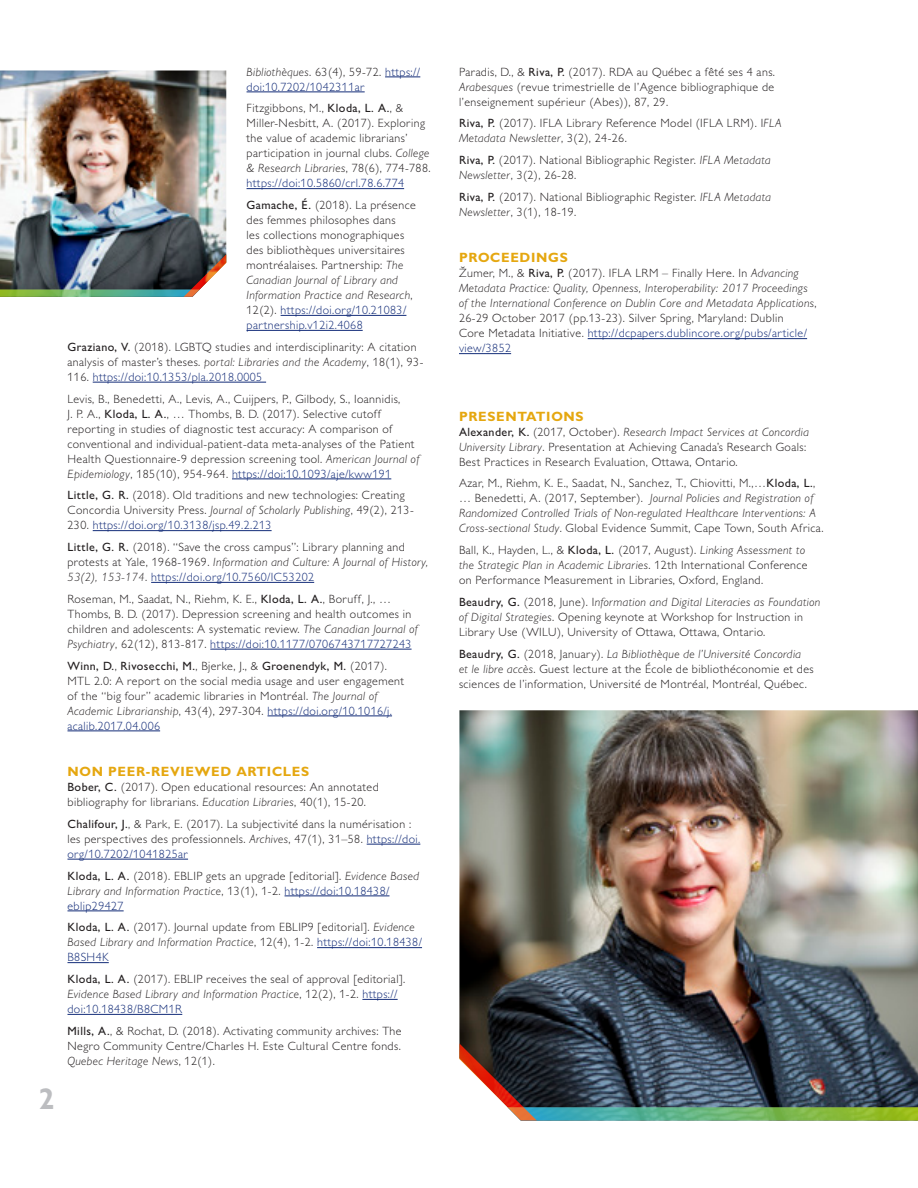
<style>
.page{position:relative;width:918px;height:1188px;background:#fff}
.page>*{position:absolute;margin:0;border:0;box-sizing:border-box;transform-origin:0 0}
.t1{font:700 condensed 30px "Gill Sans MT Pro";color:#bcbdc0}
.Second_header{font:700 13.5px "Gill Sans MT Pro";letter-spacing:.05em;color:#e5a710}
.Body{font:300 12px/15px "Gill Sans MT Pro";letter-spacing:.035em;color:#231f20}
.Body-2{font:italic 300 12px/15px "Gill Sans MT Pro";letter-spacing:.035em;color:#231f20}
.Body-3{font:300 12px/15px "Gill Sans MT Pro";letter-spacing:.035em;color:#142d79}
.s1{font-style:italic;color:#231f20}
.s2{color:#231f20}
.s3{font-weight:500}
.s4{font-style:italic}
.s5{color:#142d79}
.s6{font-style:normal}
.s7{font-weight:500;font-style:normal}
.s8{font-style:normal;color:#142d79}
</style>
<div class="page">
<hr style="left:385px;top:77px;width:35px;height:1px;background:#142d79">
<hr style="left:247px;top:92px;width:118px;height:1px;background:#142d79">
<hr style="left:247px;top:188px;width:157px;height:1px;background:#142d79">
<hr style="left:281px;top:315px;width:125px;height:1px;background:#142d79">
<hr style="left:247px;top:330px;width:116px;height:1px;background:#142d79">
<hr style="left:93px;top:382px;width:173px;height:1px;background:#142d79">
<hr style="left:232px;top:479px;width:159px;height:1px;background:#142d79">
<hr style="left:93px;top:530px;width:179px;height:1px;background:#142d79">
<hr style="left:151px;top:582px;width:163px;height:1px;background:#142d79">
<hr style="left:210px;top:649px;width:202px;height:1px;background:#142d79">
<hr style="left:267px;top:716px;width:125px;height:1px;background:#142d79">
<hr style="left:68px;top:731px;width:92px;height:1px;background:#142d79">
<hr style="left:367px;top:844px;width:53px;height:1px;background:#142d79">
<hr style="left:68px;top:859px;width:120px;height:1px;background:#142d79">
<hr style="left:285px;top:896px;width:104px;height:1px;background:#142d79">
<hr style="left:68px;top:911px;width:56px;height:1px;background:#142d79">
<hr style="left:317px;top:947px;width:105px;height:1px;background:#142d79">
<hr style="left:68px;top:962px;width:41px;height:1px;background:#142d79">
<hr style="left:362px;top:999px;width:36px;height:1px;background:#142d79">
<hr style="left:68px;top:1014px;width:114px;height:1px;background:#142d79">
<hr style="left:588px;top:338px;width:219px;height:1px;background:#142d79">
<hr style="left:459px;top:353px;width:52px;height:1px;background:#142d79">
<img style="left:0;top:70px;width:226px;height:184px">
<img style="left:0;top:254px;width:226px;height:43px">
<img style="left:459px;top:710px;width:459px;height:333px">
<img style="left:459px;top:1043px;width:459px;height:77px">
<h1 class="t1" style="left:39px;top:1081px;width:17px">2</h1>
<p class="Body-3" style="left:247px;top:64px;width:175px"><span class="s1">Bibliothèques</span><span class="s2">. 63(4), 59-72.</span> https:// doi:10.7202/1042311ar</p>
<p class="Body" style="left:247px;top:101px;width:186px">Fitzgibbons, M., <span class="s3">Kloda, L. A.</span>, &amp; Miller-Nesbitt, A. (2017). Exploring the value of academic librarians’ participation in journal clubs. <span class="s4">College &amp; Research Libraries</span>, 78(6), 774-788. <span class="s5">https://doi:10.5860/crl.78.6.774</span></p>
<p class="Body" style="left:247px;top:197px;width:171px"><span class="s3">Gamache, É.</span> (2018). La présence des femmes philosophes dans<br>les collections monographiques des bibliothèques universitaires montréalaises. Partnership: <span class="s4">The<br>Canadian Journal of Library and<br>Information Practice and Research</span>,<br>12(2). <span class="s5">https://doi.org/10.21083/ partnership.v12i2.4068</span></p>
<p class="Body" style="left:68px;top:339px;width:357px"><span class="s3">Graziano, V.</span> (2018). LGBTQ studies and interdisciplinarity: A citation analysis of master’s theses. <span class="s4">portal: Libraries and the Academy</span>, 18(1), 93-<br>116. <span class="s5">https://doi:10.1353/pla.2018.0005</span></p>
<p class="Body" style="left:68px;top:391px;width:353px">Levis, B., Benedetti, A., Levis, A., Cuijpers, P., Gilbody, S., Ioannidis,<br>J. P. A., <span class="s3">Kloda, L. A.</span>, … Thombs, B. D. (2017). Selective cutoff reporting in studies of diagnostic test accuracy: A comparison of conventional and individual-patient-data meta-analyses of the Patient Health Questionnaire-9 depression screening tool. <span class="s4">American Journal of Epidemiology</span>, 185(10), 954-964. <span class="s5">https://doi:10.1093/aje/kww191</span></p>
<p class="Body" style="left:68px;top:488px;width:348px"><span class="s3">Little, G. R.</span> (2018). Old traditions and new technologies: Creating<br>Concordia University Press. <span class="s4">Journal of Scholarly Publishing</span>, 49(2), 213-<br>230. <span class="s5">https://doi.org/10.3138/jsp.49.2.213</span></p>
<p class="Body" style="left:68px;top:539px;width:362px"><span class="s3">Little, G. R.</span> (2018). “Save the cross campus”: Library planning and protests at Yale, 1968-1969. <span class="s4">Information and Culture: A Journal of History,<br>53(2), 153-174</span>. <span class="s5">https://doi.org/10.7560/IC53202</span></p>
<p class="Body" style="left:68px;top:591px;width:352px">Roseman, M., Saadat, N., Riehm, K. E., <span class="s3">Kloda, L. A.</span>, Boruff, J., … Thombs, B. D. (2017). Depression screening and health outcomes in children and adolescents: A systematic review. <span class="s4">The Canadian Journal of Psychiatry</span>, 62(12), 813-817. <span class="s5">https://doi:10.1177/0706743717727243</span></p>
<p class="Body" style="left:68px;top:658px;width:338px"><span class="s3">Winn, D.</span>, <span class="s3">Rivosecchi, M.</span>, Bjerke, J., &amp; <span class="s3">Groenendyk, M.</span> (2017).<br>MTL 2.0: A report on the social media usage and user engagement of the “big four” academic libraries in Montréal. <span class="s4">The Journal of Academic Librarianship</span>, 43(4), 297-304. <span class="s5">https://doi.org/10.1016/j. acalib.2017.04.006</span></p>
<p class="Second_header" style="left:68px;top:763px;width:243px">NON PEER-REVIEWED ARTICLES</p>
<p class="Body" style="left:68px;top:779px;width:313px"><span class="s3">Bober, C.</span> (2017). Open educational resources: An annotated bibliography for librarians. <span class="s4">Education Libraries</span>, 40(1), 15-20.</p>
<p class="Body" style="left:68px;top:816px;width:354px"><span class="s3">Chalifour, J.</span>, &amp; Park, E. (2017). La subjectivité dans la numérisation : les perspectives des professionnels. <span class="s4">Archives</span>, 47(1), 31–58. <span class="s5">https://doi. org/10.7202/1041825ar</span></p>
<p class="Body" style="left:68px;top:868px;width:353px"><span class="s3">Kloda, L. A.</span> (2018). EBLIP gets an upgrade [editorial]. <span class="s4">Evidence Based<br>Library and Information Practice</span>, 13(1), 1-2. <span class="s5">https://doi:10.18438/ eblip29427</span></p>
<p class="Body" style="left:68px;top:920px;width:356px"><span class="s3">Kloda, L. A.</span> (2017). Journal update from EBLIP9 [editorial]. <span class="s4">Evidence<br>Based Library and Information Practice</span>, 12(4), 1-2. <span class="s5">https://doi:10.18438/<br>B8SH4K</span></p>
<p class="Body" style="left:68px;top:971px;width:339px"><span class="s3">Kloda, L. A.</span> (2017). EBLIP receives the seal of approval [editorial].<br><span class="s4">Evidence Based Library and Information Practice</span>, 12(2), 1-2. <span class="s5">https:// doi:10.18438/B8CM1R</span></p>
<p class="Body" style="left:68px;top:1023px;width:336px;text-align:justify"><span class="s3">Mills, A.</span>, &amp; Rochat, D. (2018). Activating community archives: The Negro Community Centre/Charles H. Este Cultural Centre fonds.<br><span class="s4">Quebec Heritage News</span>, 12(1).</p>
<p class="Body" style="left:459px;top:64px;width:318px;text-align:justify">Paradis, D., &amp; <span class="s3">Riva, P.</span> (2017). RDA au Québec a fêté ses 4 ans.<br><span class="s4">Arabesques</span> (revue trimestrielle de l’Agence bibliographique de l’enseignement supérieur (Abes)), 87, 29.</p>
<p class="Body" style="left:459px;top:116px;width:324px"><span class="s3">Riva, P.</span> (2017). IFLA Library Reference Model (IFLA LRM). I<span class="s4">FLA<br>Metadata Newsletter</span>, 3(2), 24-26.</p>
<p class="Body" style="left:459px;top:152px;width:313px"><span class="s3">Riva, P.</span> (2017). National Bibliographic Register. <span class="s4">IFLA Metadata<br>Newsletter</span>, 3(2), 26-28.</p>
<p class="Body" style="left:459px;top:189px;width:314px"><span class="s3">Riva, P.</span> (2017). National Bibliographic Register. <span class="s4">IFLA Metadata<br>Newsletter</span>, 3(1), 18-19.</p>
<p class="Second_header" style="left:459px;top:250px;width:110px">PROCEEDINGS</p>
<p class="Body-2" style="left:459px;top:266px;width:359px"><span class="s6">Žumer, M., &amp;</span> <span class="s7">Riva, P.</span> <span class="s6">(2017). IFLA LRM – Finally Here. In</span> Advancing Metadata Practice: Quality, Openness, Interoperability: 2017 Proceedings of the International Conference on Dublin Core and Metadata Applications<span class="s6">, 26-29 October 2017 (pp.13-23). Silver Spring, Maryland: Dublin<br>Core Metadata Initiative.</span> <span class="s8">http://dcpapers.dublincore.org/pubs/article/ view/3852</span></p>
<p class="Second_header" style="left:459px;top:408px;width:126px">PRESENTATIONS</p>
<p class="Body" style="left:459px;top:424px;width:352px"><span class="s3">Alexander, K.</span> (2017, October). <span class="s4">Research Impact Services at Concordia<br>University Library</span>. Presentation at Achieving Canada’s Research Goals:<br>Best Practices in Research Evaluation, Ottawa, Ontario.</p>
<p class="Body" style="left:459px;top:476px;width:366px">Azar, M., Riehm, K. E., Saadat, N., Sanchez, T., Chiovitti, M.,…<span class="s3">Kloda, L.</span>, … Benedetti, A. (2017, September). <span class="s4">Journal Policies and Registration of Randomized Controlled Trials of Non-regulated Healthcare Interventions: A Cross-sectional Study</span>. Global Evidence Summit, Cape Town, South Africa.</p>
<p class="Body" style="left:459px;top:542px;width:350px">Ball, K., Hayden, L., &amp; <span class="s3">Kloda, L.</span> (2017, August). <span class="s4">Linking Assessment to the Strategic Plan in Academic Libraries</span>. 12th International Conference on Performance Measurement in Libraries, Oxford, England.</p>
<p class="Body" style="left:459px;top:594px;width:363px"><span class="s3">Beaudry, G.</span> (2018, June). I<span class="s4">nformation and Digital Literacies as Foundation of Digital Strategies</span>. Opening keynote at Workshop for Instruction in<br>Library Use (WILU), University of Ottawa, Ottawa, Ontario.</p>
<p class="Body" style="left:459px;top:646px;width:356px"><span class="s3">Beaudry, G.</span> (2018, January). <span class="s4">La Bibliothèque de l’Université Concordia<br>et le libre accès</span>. Guest lecture at the École de bibliothéconomie et des sciences de l’information, Université de Montréal, Montréal, Québec.</p>
</div>
